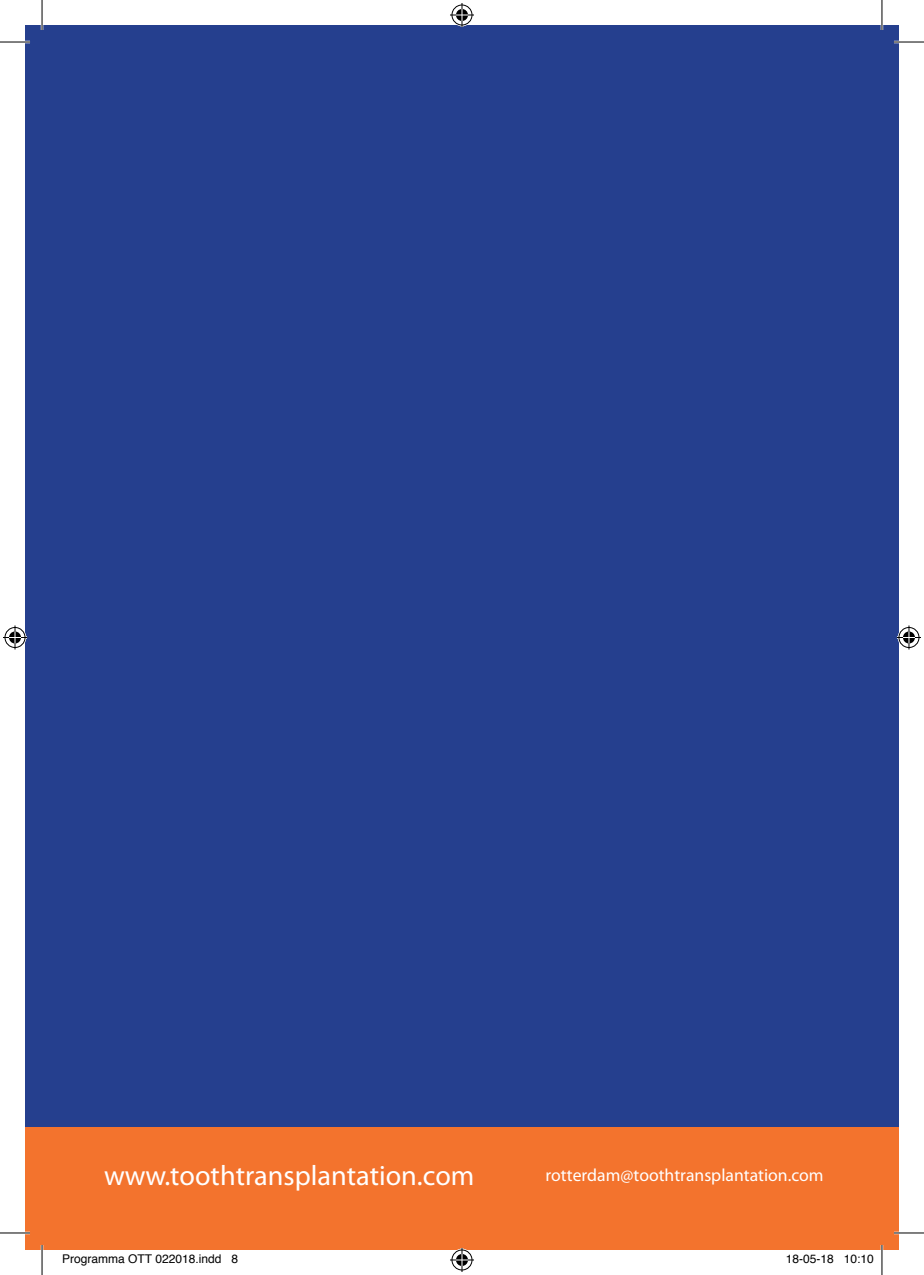
<style>
.page{position:relative;width:924px;height:1275px;background:#fff}
.page>*{position:absolute;margin:0;border:0;box-sizing:border-box;transform-origin:0 0}
.t1{font:28.2px "Myriad Pro";color:#fff}
.t2{font:17.6px "Myriad Pro";color:#fff}
.t3{font:12px "Helvetica";color:#000}
</style>
<div class="page">
<div style="left:25px;top:25px;width:873px;height:1108px;background:#253f8e"></div>
<div style="left:25px;top:1127px;width:873px;height:123px;background:#f3732d"></div>
<hr style="left:0;top:41px;width:30px;height:2px;background:#fff">
<hr style="left:893px;top:41px;width:30px;height:2px;background:#fff">
<hr style="left:0;top:1231px;width:30px;height:3px;background:#fff">
<hr style="left:893px;top:1231px;width:30px;height:3px;background:#fff">
<hr style="left:41px;top:0;width:2px;height:30px;background:#fff">
<hr style="left:41px;top:1245px;width:2px;height:30px;background:#fff">
<hr style="left:880px;top:0;width:2px;height:30px;background:#fff">
<hr style="left:880px;top:1245px;width:2px;height:30px;background:#fff">
<hr style="left:0;top:42px;width:30px;height:1px;background:#000">
<hr style="left:893px;top:42px;width:30px;height:1px;background:#000">
<hr style="left:0;top:1232px;width:30px;height:1px;background:#000">
<hr style="left:893px;top:1232px;width:30px;height:1px;background:#000">
<hr style="left:42px;top:0;width:1px;height:30px;background:#000">
<hr style="left:42px;top:1245px;width:1px;height:30px;background:#000">
<hr style="left:881px;top:0;width:1px;height:30px;background:#000">
<hr style="left:881px;top:1245px;width:1px;height:30px;background:#000">
<svg style="left:450px;top:3px;width:24px;height:24px"></svg>
<svg style="left:450px;top:1248px;width:24px;height:24px"></svg>
<svg style="left:3px;top:625px;width:24px;height:24px"></svg>
<svg style="left:897px;top:625px;width:23px;height:24px"></svg>
<h1 class="t1" style="left:104px;top:1157px;width:372px">www.toothtransplantation.com</h1>
<h2 class="t2" style="left:545px;top:1164px;width:279px">rotterdam@toothtransplantation.com</h2>
<p class="t3" style="left:62px;top:1249px;width:178px">Programma OTT 022018.indd 8</p>
<p class="t3" style="left:785px;top:1249px;width:90px">18-05-18 10:10</p>
</div>
